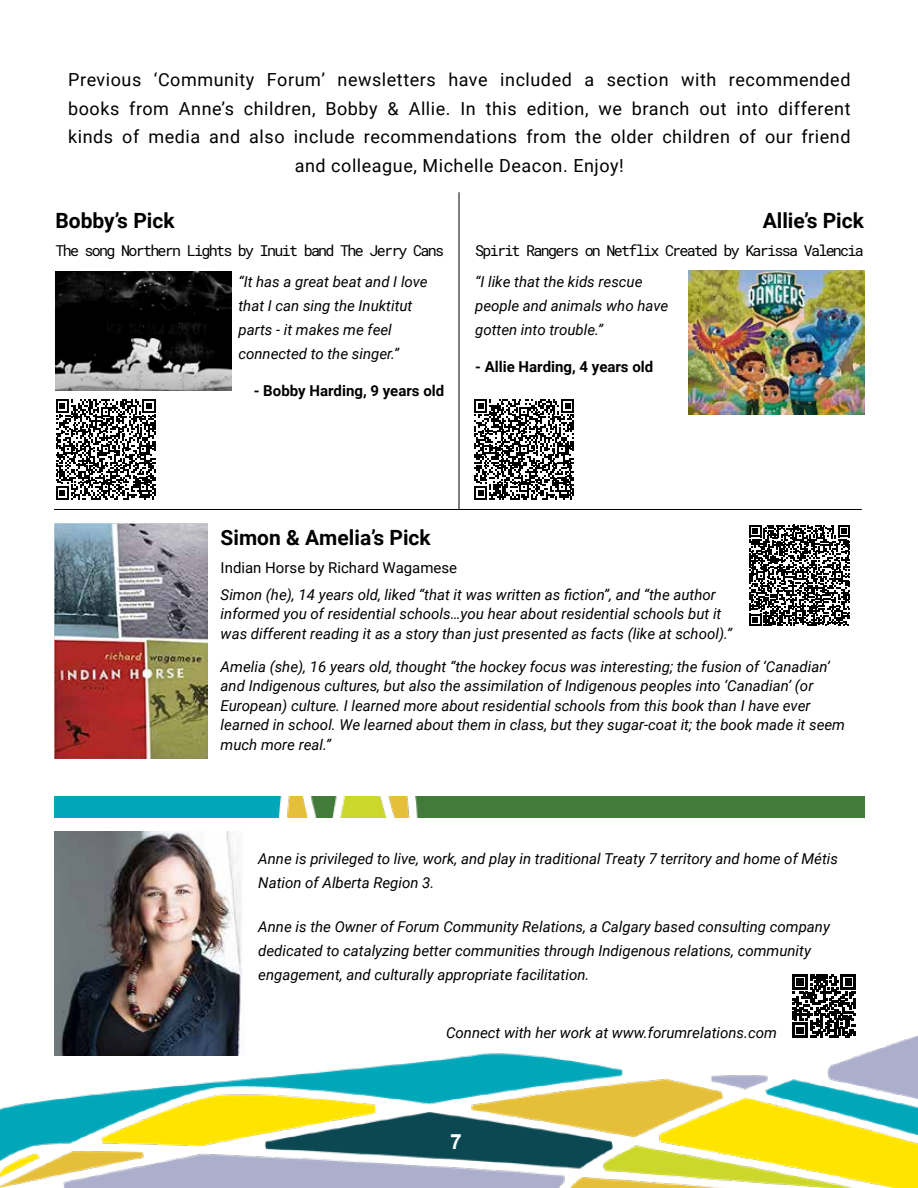
<style>
.page{position:relative;width:918px;height:1188px;background:#fff}
.page>*{position:absolute;margin:0;border:0;box-sizing:border-box;transform-origin:0 0}
.t1{font:700 21px "Roboto";color:#000}
.t2{font:700 21px "Arial";color:#fff}
.t3{font:18px/28.5px "Roboto";letter-spacing:.03em;color:#000;text-align:center}
.t4{font:italic 15px/24px "Roboto";color:#000}
.t5{font:15px "Roboto Mono";letter-spacing:-.115em;color:#000}
.t6{font:700 15px "Roboto";color:#000}
.t7{font:15px "Roboto";color:#000}
</style>
<div class="page">
<img style="left:54px;top:831px;width:188px;height:205px">
<img style="left:0;top:1036px;width:918px;height:152px">
<img style="left:55px;top:272px;width:177px;height:119px">
<hr style="left:459px;top:192px;width:1px;height:317px;background:#000">
<hr style="left:54px;top:509px;width:808px;height:1px;background:#000">
<img style="left:688px;top:270px;width:176px;height:144px">
<img style="left:54px;top:523px;width:153px;height:236px">
<img style="left:55px;top:796px;width:810px;height:22px">
<svg style="left:792px;top:974px;width:64px;height:64px"></svg>
<svg style="left:749px;top:525px;width:101px;height:101px"></svg>
<svg style="left:474px;top:399px;width:100px;height:101px"></svg>
<svg style="left:56px;top:399px;width:100px;height:100px"></svg>
<p class="t3" style="left:68px;top:65px;width:784px">Previous ‘Community Forum’ newsletters have included a section with recommended books from Anne’s children, Bobby &amp; Allie. In this edition, we branch out into different kinds of media and also include recommendations from the older children of our friend and colleague, Michelle Deacon. Enjoy!</p>
<h1 class="t1" style="left:55px;top:206px;width:121px">Bobby’s Pick</h1>
<p class="t5" style="left:55px;top:240px;width:390px">The song Northern Lights by Inuit band The Jerry Cans</p>
<p class="t4" style="left:238px;top:269px;width:191px">“It has a great beat and I love that I can sing the Inuktitut parts - it makes me feel connected to the singer.”</p>
<p class="t6" style="left:254px;top:381px;width:192px">- Bobby Harding, 9 years old</p>
<h1 class="t1" style="left:763px;top:206px;width:103px">Allie’s Pick</h1>
<p class="t5" style="left:475px;top:240px;width:390px">Spirit Rangers on Netflix Created by Karissa Valencia</p>
<p class="t4" style="left:475px;top:269px;width:195px">“I like that the kids rescue people and animals who have gotten into trouble.”</p>
<p class="t6" style="left:475px;top:357px;width:180px">- Allie Harding, 4 years old</p>
<h1 class="t1" style="left:221px;top:523px;width:212px">Simon &amp; Amelia’s Pick</h1>
<p class="t7" style="left:221px;top:557px;width:238px">Indian Horse by Richard Wagamese</p>
<p class="t4" style="left:221px;top:584px;width:513px;line-height:19.5px">Simon (he), 14 years old, liked “that it was written as fiction”, and “the author informed you of residential schools…you hear about residential schools but it was different reading it as a story than just presented as facts (like at school).”</p>
<p class="t4" style="left:221px;top:656px;width:626px;line-height:19.5px">Amelia (she), 16 years old, thought “the hockey focus was interesting; the fusion of ‘Canadian’ and Indigenous cultures, but also the assimilation of Indigenous peoples into ‘Canadian’ (or European) culture. I learned more about residential schools from this book than I have ever learned in school. We learned about them in class, but they sugar-coat it; the book made it seem much more real.”</p>
<p class="t4" style="left:258px;top:846px;width:581px">Anne is privileged to live, work, and play in traditional Treaty 7 territory and home of Métis<br>Nation of Alberta Region 3.</p>
<p class="t4" style="left:258px;top:914px;width:573px">Anne is the Owner of Forum Community Relations, a Calgary based consulting company dedicated to catalyzing better communities through Indigenous relations, community engagement, and culturally appropriate facilitation.</p>
<p class="t4" style="left:446px;top:1020px;width:332px">Connect with her work at www.forumrelations.com</p>
<h1 class="t2" style="left:450px;top:1128px;width:13px">7</h1>
</div>
